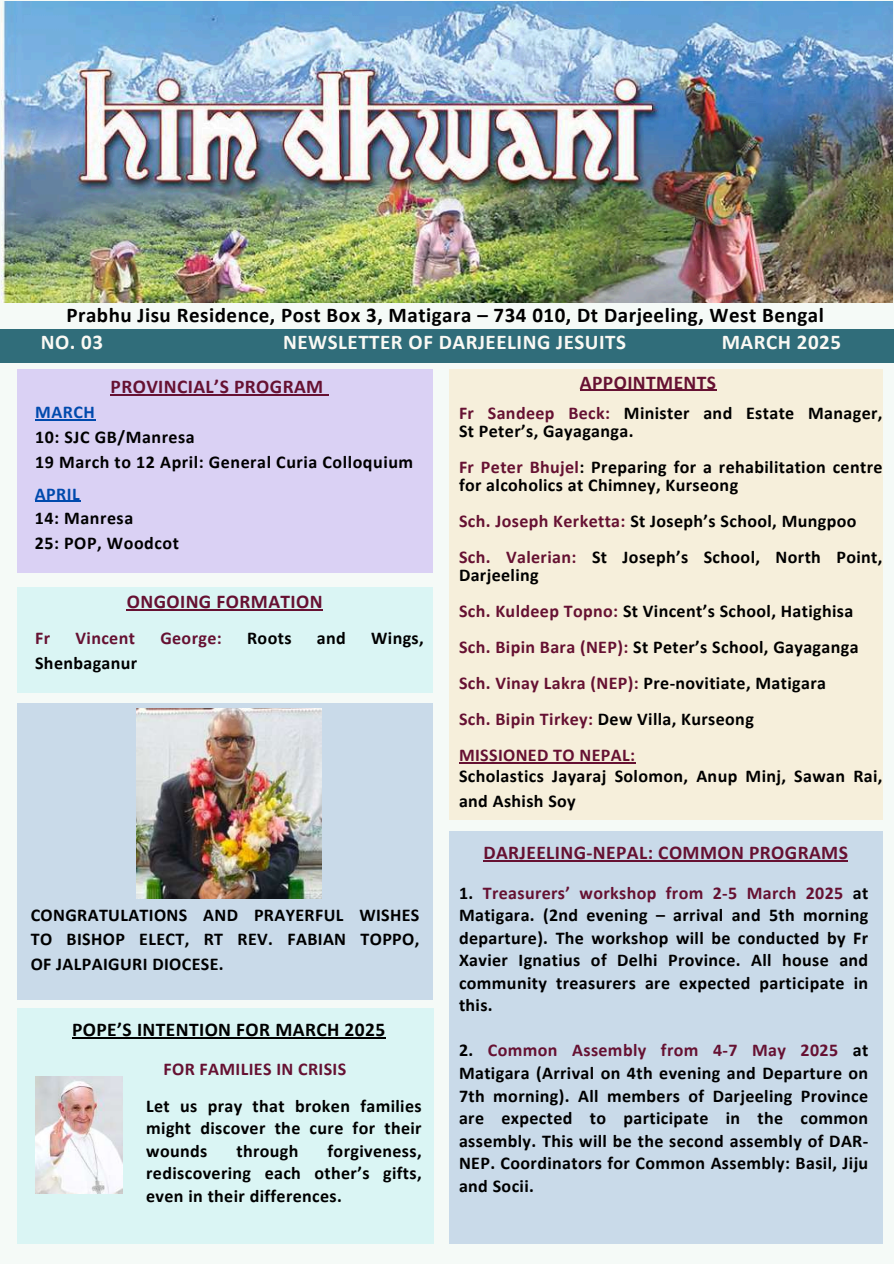
<style>
.page{position:relative;width:894px;height:1264px;background:#fff}
.page>*{position:absolute;margin:0;border:0;box-sizing:border-box;transform-origin:0 0}
.t1{font:700 21px "Calibri";letter-spacing:.025em;color:#000}
.t2{font:700 21px "Calibri";letter-spacing:.025em;color:#faf9f4}
.t3{font:700 19.5px "Calibri";letter-spacing:.02em;color:#661132}
.t4{font:700 19.5px "Calibri";letter-spacing:.02em;color:#000}
.t5{font:700 18px/22.5px "Calibri";letter-spacing:.02em;color:#000}
.t6{font:700 18px "Calibri";letter-spacing:.02em;color:#661132}
.t7{font:700 18px "Calibri";letter-spacing:.03em;color:#004aad}
.s1{color:#661132}
</style>
<div class="page">
<div style="left:0;top:0;width:893px;height:1263px;background:#f5faf7"></div>
<div style="left:17px;top:703px;width:415px;height:296px;background:#c9dae9"></div>
<img style="left:2px;top:1px;width:890px;height:302px">
<div style="left:0;top:329px;width:893px;height:33px;background:#306d7a"></div>
<div style="left:17px;top:1007px;width:416px;height:236px;background:#daf5f4"></div>
<div style="left:17px;top:369px;width:416px;height:203px;background:#dad1f4"></div>
<div style="left:449px;top:369px;width:433px;height:450px;background:#f6efdb"></div>
<img style="left:35px;top:1076px;width:88px;height:117px">
<img style="left:136px;top:708px;width:185px;height:190px">
<hr style="left:111px;top:394px;width:212px;height:1px;background:#661132">
<hr style="left:35px;top:419px;width:60px;height:2px;background:#004aad">
<hr style="left:580px;top:390px;width:136px;height:1px;background:#661132">
<hr style="left:459px;top:762px;width:176px;height:1px;background:#661132">
<hr style="left:72px;top:1037px;width:313px;height:1px;background:#000">
<hr style="left:35px;top:500px;width:45px;height:2px;background:#004aad">
<div style="left:449px;top:831px;width:433px;height:412px;background:#c9dae9"></div>
<hr style="left:483px;top:860px;width:365px;height:1px;background:#661132">
<div style="left:17px;top:588px;width:416px;height:105px;background:#daf5f4"></div>
<hr style="left:127px;top:609px;width:196px;height:1px;background:#661132">
<p class="t1" style="left:66px;top:306px;width:759px">Prabhu Jisu Residence, Post Box 3, Matigara – 734 010, Dt Darjeeling, West Bengal</p>
<p class="t2" style="left:41px;top:333px;width:64px">NO. 03</p>
<p class="t2" style="left:283px;top:333px;width:344px">NEWSLETTER OF DARJEELING JESUITS</p>
<p class="t2" style="left:721px;top:333px;width:121px">MARCH 2025</p>
<p class="t3" style="left:111px;top:378px;width:214px">PROVINCIAL’S PROGRAM</p>
<p class="t7" style="left:35px;top:405px;width:61px">MARCH</p>
<p class="t5" style="left:35px;top:426px;width:379px;line-height:24.8px">10: SJC GB/Manresa<br>19 March to 12 April: General Curia Colloquium</p>
<p class="t3" style="left:580px;top:374px;width:137px">APPOINTMENTS</p>
<p class="t5" style="left:459px;top:405px;width:425px;line-height:18px"><span class="s1">Fr Sandeep Beck:</span> Minister and Estate Manager,<br>St Peter’s, Gayaganga.</p>
<p class="t5" style="left:459px;top:459px;width:425px;line-height:18px"><span class="s1">Fr Peter Bhujel</span>: Preparing for a rehabilitation centre for alcoholics at Chimney, Kurseong</p>
<p class="t5" style="left:459px;top:504px;width:425px;line-height:36px"><span class="s1">Sch. Joseph Kerketta:</span> St Joseph’s School, Mungpoo<br><span class="s1">Sch. Valerian:</span> St Joseph’s School, North Point,</p>
<p class="t5" style="left:459px;top:558px;width:401px;line-height:36px">Darjeeling<br><span class="s1">Sch. Kuldeep Topno:</span> St Vincent’s School, Hatighisa <span class="s1">Sch. Bipin Bara (NEP):</span> St Peter’s School, Gayaganga <span class="s1">Sch. Vinay Lakra (NEP):</span> Pre-novitiate, Matigara <span class="s1">Sch. Bipin Tirkey:</span> Dew Villa, Kurseong<br><span class="s1">MISSIONED TO NEPAL:</span></p>
<p class="t5" style="left:459px;top:765px;width:425px;line-height:24.8px">Scholastics Jayaraj Solomon, Anup Minj, Sawan Rai, and Ashish Soy</p>
<p class="t7" style="left:35px;top:486px;width:47px">APRIL</p>
<p class="t5" style="left:35px;top:507px;width:146px;line-height:24.8px">14: Manresa<br>25: POP, Woodcot</p>
<p class="t3" style="left:127px;top:593px;width:197px">ONGOING FORMATION</p>
<p class="t6" style="left:35px;top:630px;width:17px">Fr</p>
<p class="t6" style="left:75px;top:630px;width:61px">Vincent</p>
<p class="t6" style="left:160px;top:630px;width:63px">George:</p>
<p class="t5" style="left:247px;top:628px;width:46px">Roots</p>
<p class="t5" style="left:317px;top:628px;width:30px">and</p>
<p class="t5" style="left:371px;top:628px;width:54px">Wings,</p>
<p class="t5" style="left:35px;top:653px;width:104px">Shenbaganur</p>
<p class="t5" style="left:31px;top:903px;width:390px;line-height:24.8px;text-align:justify">CONGRATULATIONS AND PRAYERFUL WISHES TO BISHOP ELECT, RT REV. FABIAN TOPPO, OF JALPAIGURI DIOCESE.</p>
<p class="t4" style="left:72px;top:1021px;width:314px">POPE’S INTENTION FOR MARCH 2025</p>
<p class="t6" style="left:163px;top:1061px;width:184px">FOR FAMILIES IN CRISIS</p>
<p class="t5" style="left:146px;top:1095px;width:277px;text-align:justify">Let us pray that broken families might discover the cure for their wounds</p>
<p class="t5" style="left:146px;top:1140px;width:277px;text-align:justify;text-indent:181px">forgiveness, rediscovering each other’s gifts, even in their differences.</p>
<p class="t5" style="left:236px;top:1140px;width:63px">through</p>
<p class="t3" style="left:483px;top:844px;width:366px">DARJEELING-NEPAL: COMMON PROGRAMS</p>
<p class="t5" style="left:459px;top:883px;width:410px;text-align:justify">1. <span class="s1">Treasurers’ workshop from 2-5 March 2025</span> at Matigara. (2nd evening – arrival and 5th morning departure). The workshop will be conducted by Fr Xavier Ignatius of Delhi Province. All house and community treasurers are expected participate in this.</p>
<p class="t5" style="left:459px;top:1040px;width:410px;text-align:justify">2. <span class="s1">Common Assembly from 4-7 May 2025</span> at Matigara (Arrival on 4th evening and Departure on 7th morning). All members of Darjeeling Province are expected to participate in the common assembly. This will be the second assembly of DAR-NEP. Coordinators for Common Assembly: Basil, Jiju and Socii.</p>
</div>
